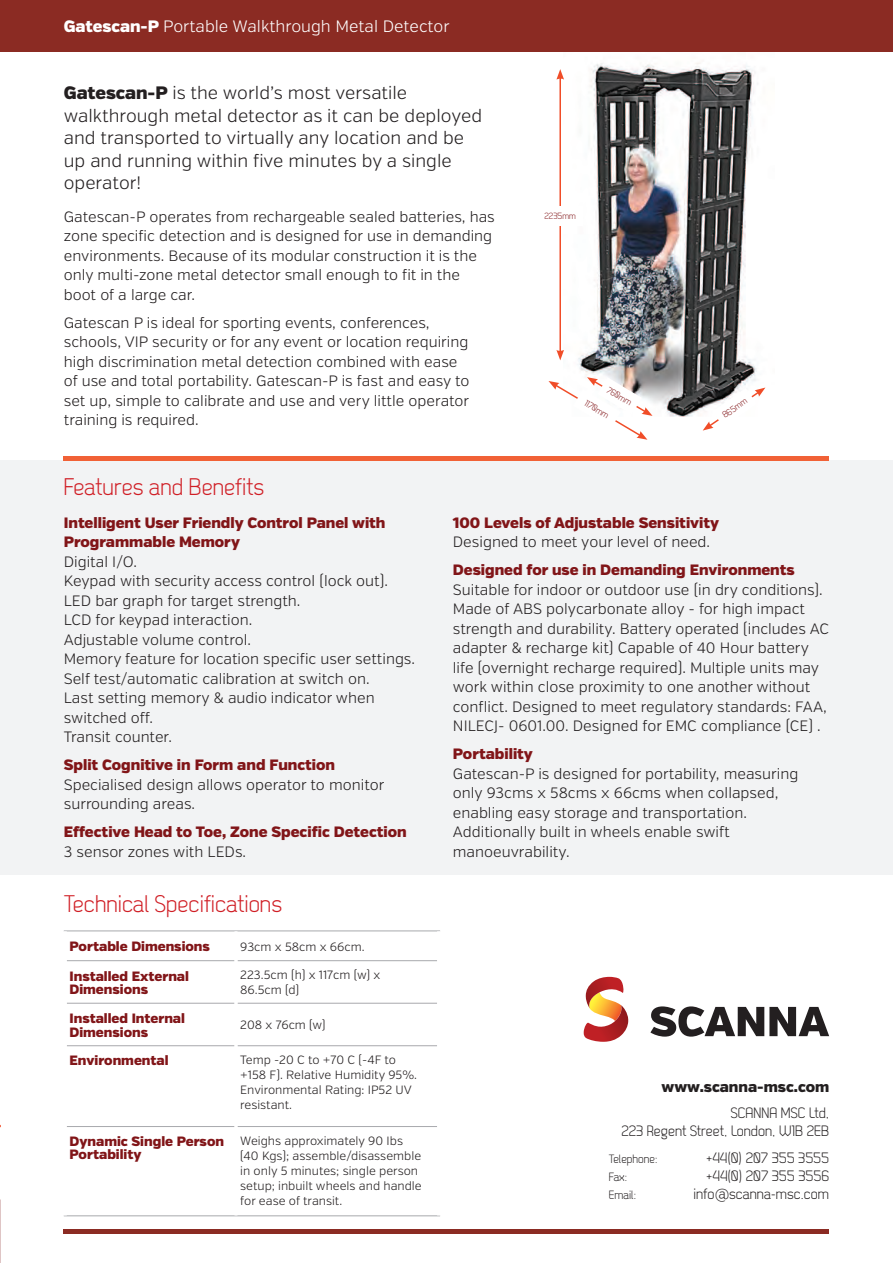
<style>
.page{position:relative;width:893px;height:1263px;background:#fff}
.page>*{position:absolute;margin:0;border:0;box-sizing:border-box;transform-origin:0 0}
.t1{font:24px "Dekar";color:#d01e25}
.t2{font:300 18px/22.5px "Verb";color:#231f20}
.t3{font:300 16.5px "Verb";color:#fff}
.t4{font:300 15px/19.5px "Verb";color:#231f20}
.t5{font:900 15px/19.5px "Verb";color:#811518}
.t6{font:15px/18px "Dekar";color:#231f20;text-align:right}
.t7{font:900 15px "Verb";color:#231f20}
.t8{font:900 13.5px/13.5px "Verb";color:#811518}
.t9{font:300 12px/15px "Verb";color:#231f20}
.t10{font:12px "Dekar";color:#231f20}
.t11{font:9px "Dekar";color:#811518}
.s1{font-weight:900}
.s2{font-family:"Verb";font-weight:300}
</style>
<div class="page">
<div style="left:0;top:460px;width:893px;height:415px;background:#f2f3f4"></div>
<div style="left:0;top:0;width:893px;height:51px;background:#8b2b23"></div>
<hr style="left:64px;top:930px;width:172px;height:1px;background:#a8a9ad">
<hr style="left:236px;top:930px;width:204px;height:1px;background:#a8a9ad">
<hr style="left:67px;top:960px;width:167px;height:1px;background:#a8a9ad">
<hr style="left:237px;top:960px;width:200px;height:1px;background:#a8a9ad">
<hr style="left:67px;top:1003px;width:167px;height:1px;background:#a8a9ad">
<hr style="left:237px;top:1003px;width:200px;height:1px;background:#a8a9ad">
<hr style="left:67px;top:1045px;width:167px;height:1px;background:#a8a9ad">
<hr style="left:237px;top:1045px;width:200px;height:1px;background:#a8a9ad">
<hr style="left:67px;top:1126px;width:167px;height:1px;background:#a8a9ad">
<hr style="left:237px;top:1126px;width:200px;height:1px;background:#a8a9ad">
<hr style="left:64px;top:1215px;width:172px;height:1px;background:#a8a9ad">
<hr style="left:236px;top:1215px;width:204px;height:1px;background:#a8a9ad">
<hr style="left:64px;top:1229px;width:765px;height:4px;background:#8b2b23">
<svg style="left:650px;top:1006px;width:179px;height:30px"></svg>
<svg style="left:584px;top:977px;width:44px;height:65px"></svg>
<img style="left:578px;top:63px;width:188px;height:354px">
<hr style="left:64px;top:456px;width:765px;height:4px;background:#f16136">
<hr style="left:559px;top:77px;width:2px;height:275px;background:#f04d28">
<svg style="left:556px;top:69px;width:8px;height:11px"></svg>
<svg style="left:556px;top:350px;width:8px;height:10px"></svg>
<div style="left:538px;top:206px;width:44px;height:19px;background:#fff"></div>
<svg style="left:548px;top:377px;width:104px;height:63px"></svg>
<svg style="left:703px;top:388px;width:62px;height:43px"></svg>
<p class="t3" style="left:64px;top:17px;width:387px"><span class="s1">Gatescan-P</span> Portable Walkthrough Metal Detector</p>
<p class="t2" style="left:64px;top:82px;width:420px"><span class="s1">Gatescan-P</span> is the world’s most versatile walkthrough metal detector as it can be deployed and transported to virtually any location and be up and running within five minutes by a single operator!</p>
<p class="t4" style="left:64px;top:207px;width:433px">Gatescan-P operates from rechargeable sealed batteries, has zone specific detection and is designed for use in demanding environments. Because of its modular construction it is the only multi-zone metal detector small enough to fit in the boot of a large car.</p>
<p class="t4" style="left:64px;top:313px;width:407px">Gatescan P is ideal for sporting events, conferences, schools, VIP security or for any event or location requiring high discrimination metal detection combined with ease of use and total portability. Gatescan-P is fast and easy to set up, simple to calibrate and use and very little operator training is required.</p>
<h1 class="t1" style="left:64px;top:475px;width:202px">Features and Benefits</h1>
<p class="t11" style="left:544px;top:212px;width:33px">2235mm</p>
<p class="t11" style="left:610px;top:385px;width:29px;rotate:31deg">760mm</p>
<p class="t11" style="left:588px;top:398px;width:28px;rotate:31deg">1170mm</p>
<p class="t11" style="left:721px;top:412px;width:29px;rotate:-35deg">865mm</p>
<p class="t5" style="left:64px;top:513px;width:323px">Intelligent User Friendly Control Panel with<br>Programmable Memory</p>
<p class="t4" style="left:64px;top:552px;width:353px">Digital I/O.<br>Keypad with security access control (lock out).<br>LED bar graph for target strength.<br>LCD for keypad interaction.<br>Adjustable volume control.<br>Memory feature for location specific user settings.<br>Self test/automatic calibration at switch on.<br>Last setting memory &amp; audio indicator when switched off.<br>Transit counter.</p>
<p class="t5" style="left:64px;top:755px;width:273px">Split Cognitive in Form and Function</p>
<p class="t4" style="left:64px;top:775px;width:322px">Specialised design allows operator to monitor surrounding areas.</p>
<p class="t5" style="left:64px;top:822px;width:344px">Effective Head to Toe, Zone Specific Detection</p>
<p class="t4" style="left:64px;top:842px;width:184px">3 sensor zones with LEDs.</p>
<h1 class="t1" style="left:64px;top:892px;width:220px">Technical Specifications</h1>
<p class="t8" style="left:70px;top:940px;width:142px">Portable Dimensions</p>
<p class="t9" style="left:240px;top:939px;width:126px">93cm x 58cm x 66cm.</p>
<p class="t8" style="left:70px;top:969px;width:121px">Installed External<br>Dimensions</p>
<p class="t9" style="left:240px;top:968px;width:142px">223.5cm (h) x 117cm (w) x<br>86.5cm (d)</p>
<p class="t8" style="left:70px;top:1012px;width:117px">Installed Internal<br>Dimensions</p>
<p class="t9" style="left:240px;top:1018px;width:87px">208 x 76cm (w)</p>
<p class="t8" style="left:70px;top:1054px;width:101px">Environmental</p>
<p class="t9" style="left:240px;top:1052px;width:178px">Temp -20 C to +70 C (-4F to +158 F). Relative Humidity 95%.<br>Environmental Rating: IP52 UV resistant.</p>
<p class="t8" style="left:70px;top:1135px;width:156px">Dynamic Single Person<br>Portability</p>
<p class="t9" style="left:240px;top:1133px;width:183px">Weighs approximately 90 Ibs (40 Kgs); assemble/disassemble in only 5 minutes; single person setup; inbuilt wheels and handle for ease of transit.</p>
<p class="t5" style="left:453px;top:513px;width:268px">100 Levels of Adjustable Sensitivity</p>
<p class="t4" style="left:453px;top:532px;width:259px">Designed to meet your level of need.</p>
<p class="t5" style="left:453px;top:560px;width:343px">Designed for use in Demanding Environments</p>
<p class="t4" style="left:453px;top:580px;width:378px">Suitable for indoor or outdoor use (in dry conditions).<br>Made of ABS polycarbonate alloy - for high impact strength and durability. Battery operated (includes AC adapter &amp; recharge kit) Capable of 40 Hour battery life (overnight recharge required). Multiple units may work within close proximity to one another without conflict. Designed to meet regulatory standards: FAA, NILECJ- 0601.00. Designed for EMC compliance (CE) .</p>
<p class="t5" style="left:453px;top:744px;width:82px">Portability</p>
<p class="t4" style="left:453px;top:764px;width:347px">Gatescan-P is designed for portability, measuring only 93cms x 58cms x 66cms when collapsed, enabling easy storage and transportation.<br>Additionally built in wheels enable swift manoeuvrability.</p>
<p class="t7" style="left:662px;top:1077px;width:169px">www.scanna-msc.com</p>
<p class="t6" style="left:621px;top:1104px;width:209px">SCANNA MSC Ltd,<br>223 Regent Street, London, W1B 2EB</p>
<p class="t10" style="left:609px;top:1153px;width:50px">Telephone:</p>
<p class="t6" style="left:706px;top:1149px;width:125px">+44(0) 207 355 3555</p>
<p class="t10" style="left:609px;top:1171px;width:20px">Fax:</p>
<p class="t6" style="left:706px;top:1167px;width:124px">+44(0) 207 355 3556</p>
<p class="t10" style="left:609px;top:1189px;width:29px">Email:</p>
<p class="t6" style="left:694px;top:1185px;width:137px">info<span class="s2">@</span>scanna-msc.com</p>
</div>
